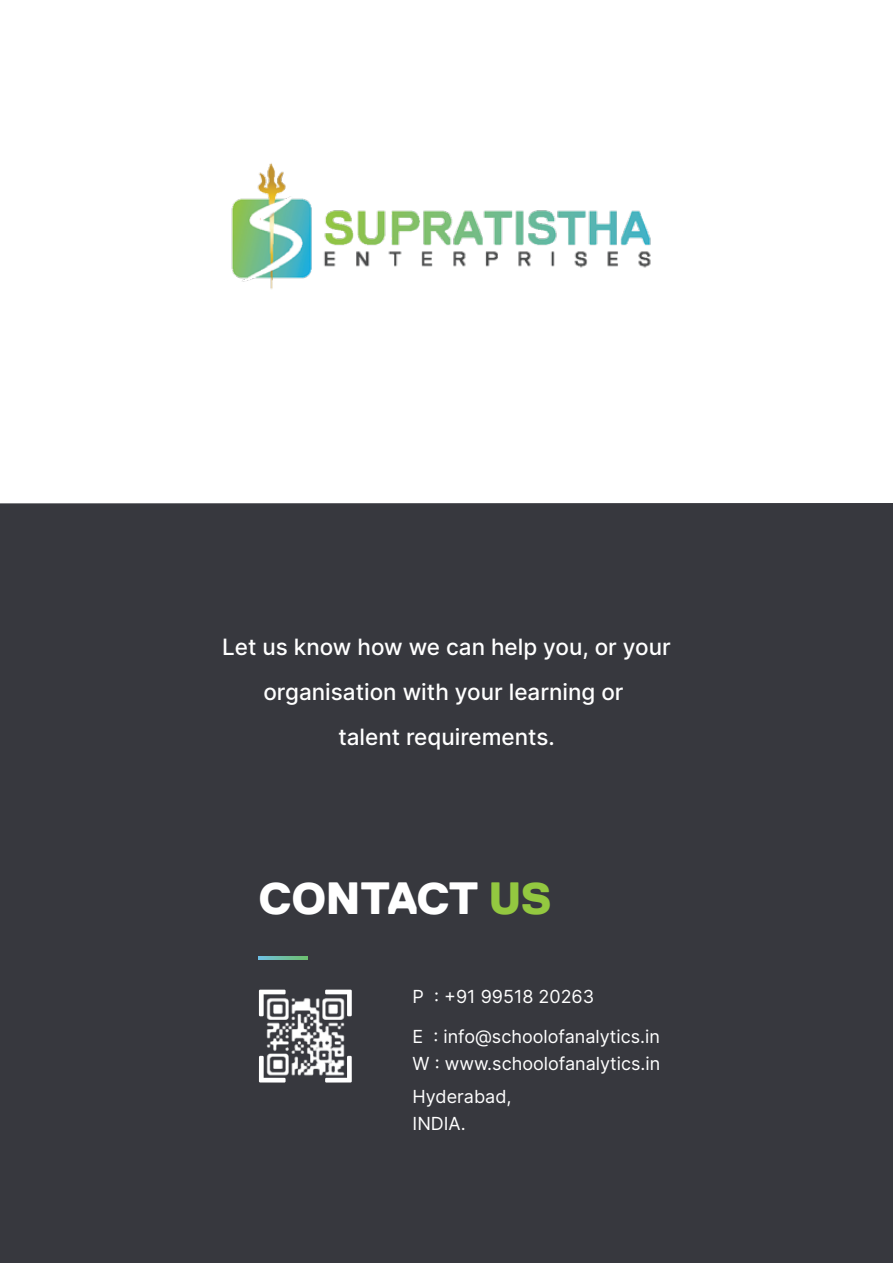
<style>
.page{position:relative;width:893px;height:1263px;background:#fff}
.page>*{position:absolute;margin:0;border:0;box-sizing:border-box;transform-origin:0 0}
.t1{font:800 45px "Replica Pro TT";color:#fff}
.t2{font:500 22.5px/45px "Inter";color:#fff;text-align:center}
.t3{font:18px/27px "Inter";color:#fff}
.s1{color:#93c840}
</style>
<div class="page">
<div style="left:0;top:503px;width:893px;height:760px;background:#37383e"></div>
<svg style="left:259px;top:957px;width:49px;height:2px"></svg>
<svg style="left:259px;top:990px;width:93px;height:92px"></svg>
<img style="left:231px;top:163px;width:420px;height:126px">
<img style="left:265px;top:995px;width:82px;height:82px">
<p class="t2" style="left:222px;top:624px;width:450px">Let us know how we can help you, or your organisation with your learning or<br>talent requirements.</p>
<h1 class="t1" style="left:259px;top:873px;width:294px">CONTACT <span class="s1">US</span></h1>
<p class="t3" style="left:413px;top:982px;width:183px">P : +91 99518 20263</p>
<p class="t3" style="left:413px;top:1022px;width:249px">E : info@schoolofanalytics.in<br>W : www.schoolofanalytics.in</p>
<p class="t3" style="left:413px;top:1082px;width:101px">Hyderabad,<br>INDIA.</p>
</div>
